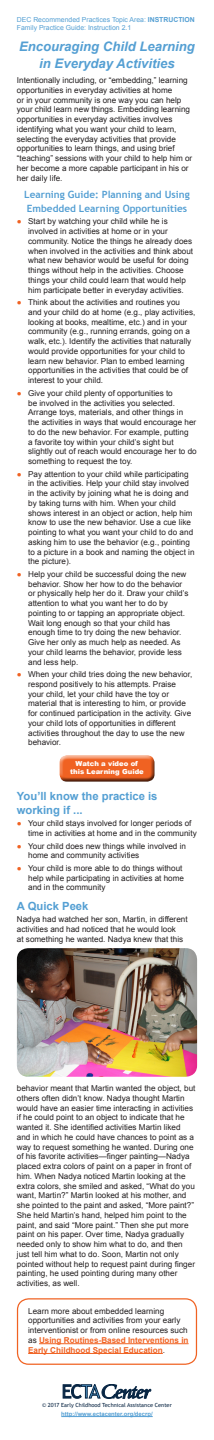
<style>
.page{position:relative;width:214px;height:1440px;background:#fff}
.page>*{position:absolute;margin:0;border:0;box-sizing:border-box;transform-origin:0 0}
.t1{font:italic 700 13.12px/16.9px "Arial";color:#549fd3;text-align:center}
.t2{font:700 11.25px/13.5px "Arial";color:#549fd3}
.t3{font:700 10px/13.5px "Trebuchet MS";color:#549fd3}
.t4{font:8.12px/9.8px "Arial";color:#231f20}
.t5{font:6.88px/8.2px "Arial";color:#549fd3}
.t6{font:900 6.88px "Arial";color:#fff}
.t7{font:700 5.88px "Arial";color:#549fd3}
.t8{font:5.62px "Trebuchet MS";color:#082442}
.s1{font-weight:700}
.s2{color:#f06222}
.s3{font-weight:700;color:#f06222}
</style>
<div class="page">
<hr style="left:61px;top:1416px;width:92px;height:1px;background:#549fd3">
<svg style="left:63px;top:1384px;width:88px;height:15px"></svg>
<div style="left:17px;top:1298px;width:180px;height:67px;border:1px solid #f06222;border-radius:11px"></div>
<div style="left:59px;top:755px;width:97px;height:22px;background:#fff;opacity:.75"></div>
<div style="left:59px;top:756px;width:97px;height:27px;background:#231f20;opacity:.75"></div>
<hr style="left:39px;top:1343px;width:149px;height:1px;background:#f06222">
<hr style="left:28px;top:1353px;width:135px;height:1px;background:#f06222">
<img style="left:17px;top:948px;width:180px;height:129px">
<p class="t5" style="left:17px;top:15px;width:179px">DEC Recommended Practices Topic Area: <span class="s1">INSTRUCTION<br></span>Family Practice Guide: Instruction 2.1</p>
<p class="t1" style="left:19px;top:38px;width:177px">Encouraging Child Learning in Everyday Activities</p>
<p class="t4" style="left:17px;top:76px;width:177px">Intentionally including, or “embedding,” learning opportunities in everyday activities at home<br>or in your community is one way you can help your child learn new things. Embedding learning opportunities in everyday activities involves identifying what you want your child to learn, selecting the everyday activities that provide opportunities to learn things, and using brief “teaching” sessions with your child to help him or her become a more capable participant in his or her daily life.</p>
<p class="t3" style="left:24px;top:188px;width:167px">Learning Guide: Planning and Using<br>Embedded Learning Opportunities</p>
<p class="t4" style="left:28px;top:217px;width:166px;text-indent:-11px"><span class="s2">●</span> Start by watching your child while he is involved in activities at home or in your community. Notice the things he already does when involved in the activities and think about what new behavior would be useful for doing things without help in the activities. Choose things your child could learn that would help him participate better in everyday activities.</p>
<p class="t4" style="left:28px;top:298px;width:169px;text-indent:-11px"><span class="s2">●</span> Think about the activities and routines you and your child do at home (e.g., play activities, looking at books, mealtime, etc.) and in your community (e.g., running errands, going on a walk, etc.). Identify the activities that naturally would provide opportunities for your child to learn new behavior. Plan to embed learning opportunities in the activities that could be of interest to your child.</p>
<p class="t4" style="left:28px;top:388px;width:170px;text-indent:-11px"><span class="s2">●</span> Give your child plenty of opportunities to<br>be involved in the activities you selected.<br>Arrange toys, materials, and other things in<br>the activities in ways that would encourage her to do the new behavior. For example, putting<br>a favorite toy within your child’s sight but slightly out of reach would encourage her to do something to request the toy.</p>
<p class="t4" style="left:28px;top:469px;width:168px;text-indent:-11px"><span class="s2">●</span> Pay attention to your child while participating in the activities. Help your child stay involved in the activity by joining what he is doing and by taking turns with him. When your child shows interest in an object or action, help him know to use the new behavior. Use a cue like pointing to what you want your child to do and asking him to use the behavior (e.g., pointing to a picture in a book and naming the object in the picture).</p>
<p class="t4" style="left:28px;top:569px;width:162px;text-indent:-11px"><span class="s2">●</span> Help your child be successful doing the new behavior. Show her how to do the behavior or physically help her do it. Draw your child’s attention to what you want her to do by pointing to or tapping an appropriate object.<br>Wait long enough so that your child has enough time to try doing the new behavior.<br>Give her only as much help as needed. As your child learns the behavior, provide less and less help.</p>
<p class="t4" style="left:28px;top:670px;width:165px;text-indent:-11px"><span class="s2">●</span> When your child tries doing the new behavior, respond positively to his attempts. Praise your child, let your child have the toy or material that is interesting to him, or provide for continued participation in the activity. Give your child lots of opportunities in different activities throughout the day to use the new behavior.</p>
<p class="t6" style="left:76px;top:759px;width:64px">Watch a video of</p>
<p class="t6" style="left:70px;top:767px;width:75px">this Learning Guide</p>
<p class="t2" style="left:17px;top:790px;width:142px">You’ll know the practice is working if ...</p>
<p class="t4" style="left:28px;top:819px;width:170px;text-indent:-11px"><span class="s2">●</span> Your child stays involved for longer periods of time in activities at home and in the community</p>
<p class="t4" style="left:28px;top:841px;width:159px;text-indent:-11px"><span class="s2">●</span> Your child does new things while involved in home and community activities</p>
<p class="t4" style="left:28px;top:863px;width:157px;text-indent:-11px"><span class="s2">●</span> Your child is more able to do things without help while participating in activities at home and in the community</p>
<p class="t2" style="left:17px;top:899px;width:73px">A Quick Peek</p>
<p class="t4" style="left:17px;top:914px;width:172px">Nadya had watched her son, Martin, in different activities and had noticed that he would look<br>at something he wanted. Nadya knew that this</p>
<p class="t4" style="left:17px;top:1083px;width:180px">behavior meant that Martin wanted the object, but others often didn’t know. Nadya thought Martin would have an easier time interacting in activities if he could point to an object to indicate that he wanted it. She identified activities Martin liked and in which he could have chances to point as a way to request something he wanted. During one of his favorite activities—finger painting—Nadya placed extra colors of paint on a paper in front of him. When Nadya noticed Martin looking at the extra colors, she smiled and asked, “What do you want, Martin?” Martin looked at his mother, and she pointed to the paint and asked, “More paint?” She held Martin’s hand, helped him point to the paint, and said “More paint.” Then she put more paint on his paper. Over time, Nadya gradually needed only to show him what to do, and then just tell him what to do. Soon, Martin not only pointed without help to request paint during finger painting, he used pointing during many other activities, as well.</p>
<p class="t4" style="left:28px;top:1306px;width:162px">Learn more about embedded learning opportunities and activities from your early interventionist or from online resources such as <span class="s3">Using Routines-Based Interventions in Early Childhood Special Education</span>.</p>
<p class="t8" style="left:42px;top:1401px;width:131px">© 2017 Early Childhood Technical Assistance Center</p>
<p class="t7" style="left:61px;top:1410px;width:93px">http://www.ectacenter.org/decrp/</p>
</div>
